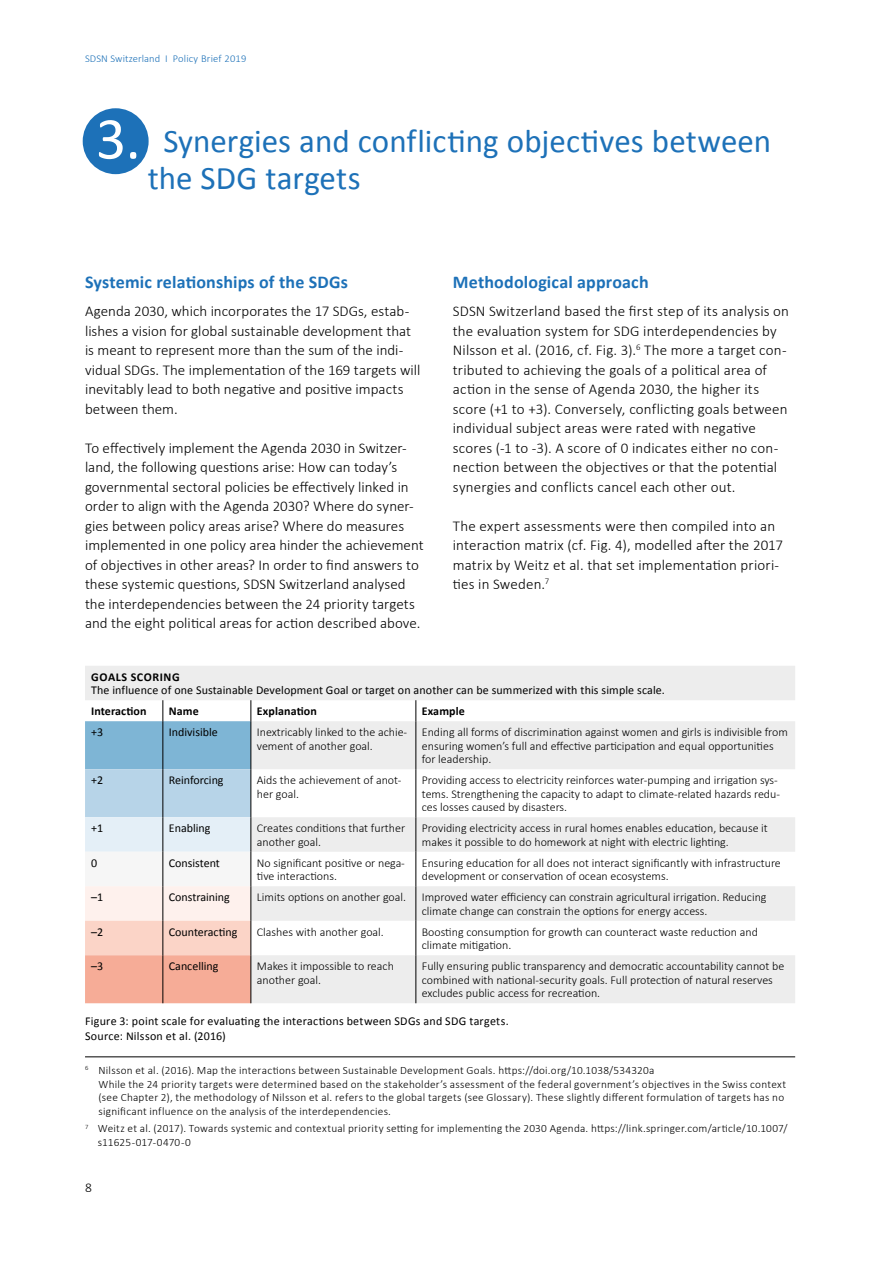
<style>
.page{position:relative;width:893px;height:1263px;background:#fff}
.page>*{position:absolute;margin:0;border:0;box-sizing:border-box;transform-origin:0 0}
.t1{font:60px "Calibri";color:#fff}
.t2{font:33px/37.5px "Calibri";color:#1d71b8}
.t3{font:700 18px "Calibri";letter-spacing:.01em;color:#1d71b8}
.t4{font:300 15px/19.5px "Calibri";letter-spacing:.005em;color:#000}
.t5{font:300 13.5px "Calibri";color:#000}
.t6{font:300 12px/13.5px "Calibri";color:#000}
.t7{font:12px/15px "Calibri";letter-spacing:.01em;color:#000}
.t8{font:700 12px "Calibri";letter-spacing:.01em;color:#000}
.t9{font:700 12px "Calibri";letter-spacing:.05em;color:#000}
.t10{font:300 11.25px/13.5px "Calibri";letter-spacing:.02em;color:#000}
.t11{font:300 10.5px "Calibri";letter-spacing:.01em;color:#1d71b8}
</style>
<div class="page">
<div style="left:83px;top:108px;width:66px;height:66px;background:#1d71b8;border-radius:50%"></div>
<svg style="left:85px;top:666px;width:710px;height:337px;fill:#ededed"></svg>
<svg style="left:85px;top:700px;width:167px;height:303px"></svg>
<svg style="left:416px;top:700px;width:1px;height:21px"></svg>
<hr style="left:163px;top:721px;width:1px;height:48px;background:#000">
<hr style="left:251px;top:721px;width:1px;height:48px;background:#000">
<hr style="left:416px;top:721px;width:1px;height:48px;background:#000">
<hr style="left:163px;top:769px;width:1px;height:48px;background:#000">
<hr style="left:251px;top:769px;width:1px;height:48px;background:#000">
<hr style="left:416px;top:769px;width:1px;height:48px;background:#000">
<hr style="left:163px;top:817px;width:1px;height:35px;background:#000">
<hr style="left:251px;top:817px;width:1px;height:35px;background:#000">
<hr style="left:416px;top:817px;width:1px;height:35px;background:#000">
<hr style="left:163px;top:852px;width:1px;height:34px;background:#000">
<hr style="left:251px;top:852px;width:1px;height:34px;background:#000">
<hr style="left:416px;top:852px;width:1px;height:34px;background:#000">
<hr style="left:163px;top:886px;width:1px;height:35px;background:#000">
<hr style="left:251px;top:886px;width:1px;height:35px;background:#000">
<hr style="left:416px;top:886px;width:1px;height:35px;background:#000">
<hr style="left:163px;top:921px;width:1px;height:34px;background:#000">
<hr style="left:251px;top:921px;width:1px;height:34px;background:#000">
<hr style="left:416px;top:921px;width:1px;height:34px;background:#000">
<hr style="left:163px;top:955px;width:1px;height:48px;background:#000">
<hr style="left:251px;top:955px;width:1px;height:48px;background:#000">
<hr style="left:416px;top:955px;width:1px;height:48px;background:#000">
<hr style="left:85px;top:1056px;width:710px;height:1px;background:#000">
<p class="t11" style="left:85px;top:52px;width:163px">SDSN Switzerland I Policy Brief 2019</p>
<h1 class="t1" style="left:96px;top:101px;width:46px">3.</h1>
<h2 class="t2" style="left:148px;top:122px;width:625px;text-indent:16px">Synergies and conflicting objectives between the SDG targets</h2>
<p class="t3" style="left:85px;top:271px;width:264px">Systemic relationships of the SDGs</p>
<p class="t4" style="left:85px;top:301px;width:337px">Agenda 2030, which incorporates the 17 SDGs, estab&shy;lishes a vision for global sustainable development that is meant to represent more than the sum of the indi&shy;vidual SDGs. The implementation of the 169 targets will inevitably lead to both negative and positive impacts between them.</p>
<p class="t4" style="left:85px;top:437px;width:340px">To effectively implement the Agenda 2030 in Switzer&shy;land, the following questions arise: How can today’s governmental sectoral policies be effectively linked in order to align with the Agenda 2030? Where do syner&shy;gies between policy areas arise? Where do measures implemented in one policy area hinder the achievement of objectives in other areas? In order to find answers to these systemic questions, SDSN Switzerland analysed the interdependencies between the 24 priority targets and the eight political areas for action described above.</p>
<p class="t3" style="left:453px;top:271px;width:197px">Methodological approach</p>
<p class="t4" style="left:453px;top:301px;width:338px">SDSN Switzerland based the first step of its analysis on the evaluation system for SDG interdependencies by Nilsson et al. (2016, cf. Fig. 3).<sup>6</sup> The more a target con&shy;tributed to achieving the goals of a political area of action in the sense of Agenda 2030, the higher its score (+1 to +3). Conversely, conflicting goals between individual subject areas were rated with negative scores (-1 to -3). A score of 0 indicates either no con&shy;nection between the objectives or that the potential synergies and conflicts cancel each other out.</p>
<p class="t4" style="left:453px;top:515px;width:332px">The expert assessments were then compiled into an interaction matrix (cf. Fig. 4), modelled after the 2017 matrix by Weitz et al. that set implementation priori&shy;ties in Sweden.<sup>7</sup></p>
<p class="t9" style="left:91px;top:669px;width:90px">GOALS SCORING</p>
<p class="t7" style="left:91px;top:683px;width:575px">The influence of one Sustainable Development Goal or target on another can be summerized with this simple scale.</p>
<p class="t8" style="left:91px;top:703px;width:57px">Interaction</p>
<p class="t8" style="left:169px;top:703px;width:31px">Name</p>
<p class="t8" style="left:257px;top:703px;width:61px">Explanation</p>
<p class="t8" style="left:422px;top:703px;width:45px">Example</p>
<p class="t7" style="left:91px;top:725px;width:14px">+3</p>
<p class="t7" style="left:169px;top:725px;width:51px">Indivisible</p>
<p class="t6" style="left:257px;top:725px;width:152px">Inextricably linked to the achie&shy;vement of another goal.</p>
<p class="t6" style="left:422px;top:725px;width:367px">Ending all forms of discrimination against women and girls is indivisible from ensuring women’s full and effective participation and equal opportunities for leadership.</p>
<p class="t7" style="left:91px;top:773px;width:14px">+2</p>
<p class="t7" style="left:169px;top:773px;width:56px">Reinforcing</p>
<p class="t6" style="left:257px;top:773px;width:146px">Aids the achievement of anot&shy;her goal.</p>
<p class="t6" style="left:422px;top:773px;width:360px">Providing access to electricity reinforces water-pumping and irrigation sys&shy;tems. Strengthening the capacity to adapt to climate-related hazards redu&shy;ces losses caused by disasters.</p>
<p class="t7" style="left:91px;top:821px;width:14px">+1</p>
<p class="t7" style="left:169px;top:821px;width:43px">Enabling</p>
<p class="t6" style="left:257px;top:821px;width:150px">Creates conditions that further another goal.</p>
<p class="t6" style="left:422px;top:821px;width:348px">Providing electricity access in rural homes enables education, because it makes it possible to do homework at night with electric lighting.</p>
<p class="t7" style="left:91px;top:855px;width:8px">0</p>
<p class="t7" style="left:169px;top:855px;width:53px">Consistent</p>
<p class="t6" style="left:257px;top:855px;width:150px">No significant positive or nega&shy;tive interactions.</p>
<p class="t6" style="left:422px;top:855px;width:360px">Ensuring education for all does not interact significantly with infrastructure development or conservation of ocean ecosystems.</p>
<p class="t7" style="left:91px;top:890px;width:14px">–1</p>
<p class="t7" style="left:169px;top:890px;width:63px">Constraining</p>
<p class="t6" style="left:257px;top:890px;width:151px">Limits options on another goal.</p>
<p class="t6" style="left:422px;top:890px;width:346px">Improved water efficiency can constrain agricultural irrigation. Reducing climate change can constrain the options for energy access.</p>
<p class="t7" style="left:91px;top:924px;width:14px">–2</p>
<p class="t7" style="left:169px;top:924px;width:70px">Counteracting</p>
<p class="t6" style="left:257px;top:924px;width:128px">Clashes with another goal.</p>
<p class="t6" style="left:422px;top:924px;width:338px">Boosting consumption for growth can counteract waste reduction and climate mitigation.</p>
<p class="t7" style="left:91px;top:959px;width:14px">–3</p>
<p class="t7" style="left:169px;top:959px;width:51px">Cancelling</p>
<p class="t6" style="left:257px;top:959px;width:139px">Makes it impossible to reach another goal.</p>
<p class="t6" style="left:422px;top:959px;width:364px">Fully ensuring public transparency and democratic accountability cannot be combined with national-security goals. Full protection of natural reserves excludes public access for recreation.</p>
<p class="t7" style="left:85px;top:1014px;width:425px">Figure 3: point scale for evaluating the interactions between SDGs and SDG targets.<br>Source: Nilsson et al. (2016)</p>
<p class="t10" style="left:99px;top:1063px;width:689px;text-indent:-14px"><sup>6</sup> Nilsson et al. (2016). Map the interactions between Sustainable Development Goals. https://doi.org/10.1038/534320a<br>While the 24 priority targets were determined based on the stakeholder’s assessment of the federal government’s objectives in the Swiss context (see Chapter 2), the methodology of Nilsson et al. refers to the global targets (see Glossary). These slightly different formulation of targets has no significant influence on the analysis of the interdependencies.</p>
<p class="t10" style="left:98px;top:1121px;width:691px;text-indent:-13px"><sup>7</sup> Weitz et al. (2017). Towards systemic and contextual priority setting for implementing the 2030 Agenda. https://link.springer.com/article/10.1007/ s11625-017-0470-0</p>
<p class="t5" style="left:85px;top:1179px;width:8px">8</p>
</div>
